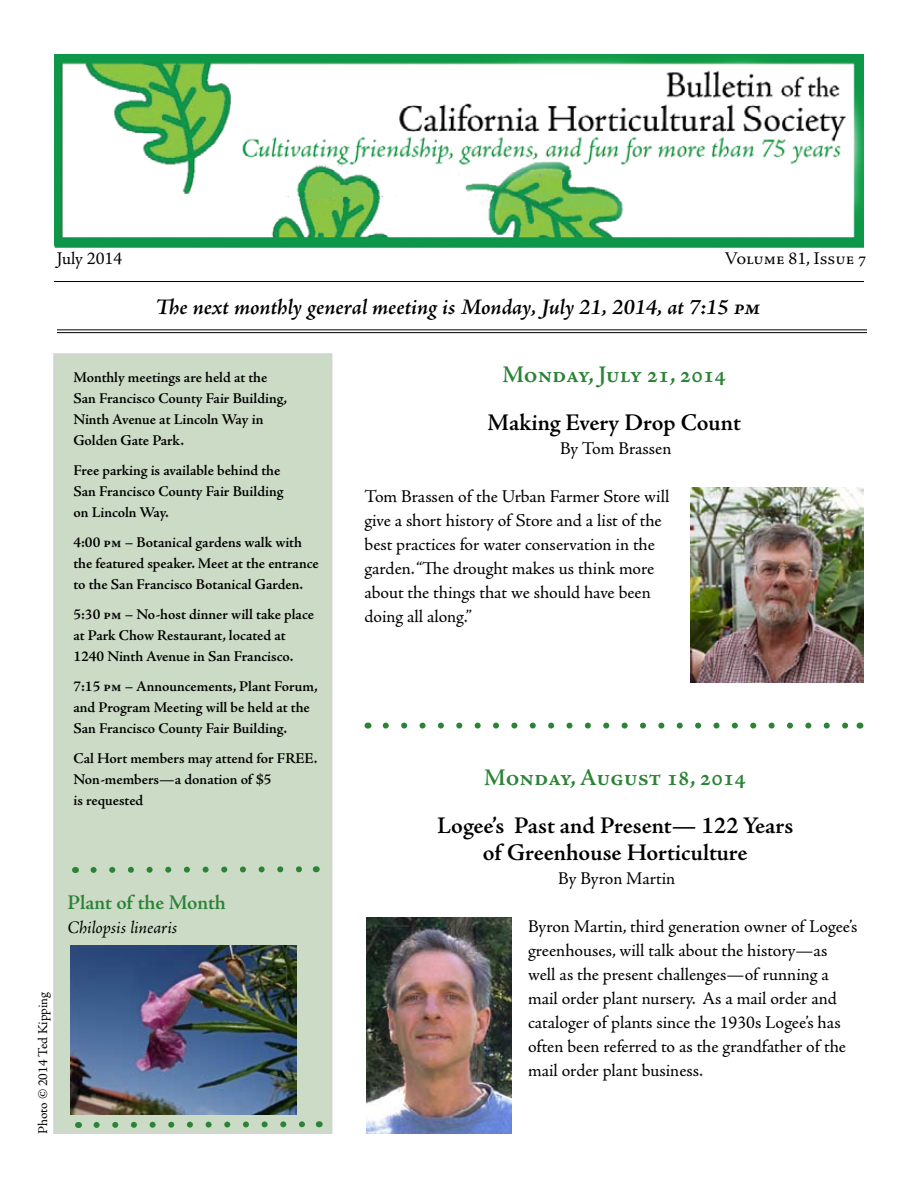
<style>
.page{position:relative;width:918px;height:1188px;background:#fff}
.page>*{position:absolute;margin:0;border:0;box-sizing:border-box;transform-origin:0 0}
.t1{font:600 24px/27px "Adobe Jenson Pro";letter-spacing:-.01em;color:#000;text-align:center}
.t2{font:600 24px "Adobe Jenson Pro";color:#2b8336}
.t3{font:italic 600 22.5px "Adobe Jenson Pro";color:#000}
.t4{font:600 21px "Adobe Jenson Pro";color:#2b8336}
.t5{font:18px/24px "Adobe Jenson Pro";letter-spacing:-.005em;color:#000}
.t6{font:italic 18px "Adobe Jenson Pro";color:#000}
.t7{font:600 15px/21px "Adobe Jenson Pro";letter-spacing:-.005em;color:#000}
.t8{font:13.5px "Adobe Jenson Pro";letter-spacing:-.005em;color:#000}
</style>
<div class="page">
<div style="left:53px;top:353px;width:279px;height:781px;background:#ccdbc6;border:2px solid #d1d3d4"></div>
<img style="left:54px;top:54px;width:810px;height:194px">
<hr style="left:54px;top:281px;width:810px;height:1px;background:#000">
<svg style="left:386px;top:723px;width:463px;height:6px"></svg>
<svg style="left:90px;top:866px;width:227px;height:7px"></svg>
<svg style="left:93px;top:1121px;width:227px;height:7px"></svg>
<img style="left:70px;top:945px;width:226px;height:169px">
<hr style="left:57px;top:329px;width:810px;height:1px;background:#000">
<hr style="left:57px;top:332px;width:810px;height:1px;background:#000">
<img style="left:367px;top:918px;width:145px;height:216px">
<img style="left:690px;top:488px;width:174px;height:194px">
<p class="t5" style="left:57px;top:247px;width:67px">July 2014</p>
<p class="t5" style="left:724px;top:247px;width:144px">Volume 81, Issue 7</p>
<h2 class="t3" style="left:156px;top:295px;width:607px">The next monthly general meeting is Monday, July 21, 2014, at 7:15 pm</h2>
<p class="t7" style="left:74px;top:367px;width:215px">Monthly meetings are held at the<br>San Francisco County Fair Building,<br>Ninth Avenue at Lincoln Way in<br>Golden Gate Park.</p>
<p class="t7" style="left:74px;top:460px;width:212px">Free parking is available behind the<br>San Francisco County Fair Building on Lincoln Way.</p>
<p class="t7" style="left:74px;top:532px;width:247px">4:00 pm – Botanical gardens walk with the featured speaker. Meet at the entrance to the San Francisco Botanical Garden.</p>
<p class="t7" style="left:74px;top:604px;width:242px">5:30 pm – No-host dinner will take place at Park Chow Restaurant, located at<br>1240 Ninth Avenue in San Francisco.</p>
<p class="t7" style="left:74px;top:676px;width:246px">7:15 pm – Announcements, Plant Forum, and Program Meeting will be held at the<br>San Francisco County Fair Building.</p>
<p class="t7" style="left:74px;top:748px;width:246px">Cal Hort members may attend for FREE.<br>Non-members—a donation of $5<br>is requested</p>
<h3 class="t4" style="left:68px;top:890px;width:160px">Plant of the Month</h3>
<p class="t6" style="left:68px;top:917px;width:111px">Chilopsis linearis</p>
<p class="t8" style="left:35px;top:1134px;width:144px;rotate:-90deg">Photo © 2014 Ted Kipping</p>
<h1 class="t2" style="left:502px;top:361px;width:225px">Monday, July 21, 2014</h1>
<h1 class="t1" style="left:488px;top:409px;width:255px">Making Every Drop Count</h1>
<p class="t5" style="left:560px;top:436px;width:113px">By Tom Brassen</p>
<p class="t5" style="left:365px;top:484px;width:306px">Tom Brassen of the Urban Farmer Store will give a short history of Store and a list of the best practices for water conservation in the garden. “The drought makes us think more about the things that we should have been doing all along.”</p>
<h1 class="t2" style="left:484px;top:764px;width:263px">Monday, August 18, 2014</h1>
<h1 class="t1" style="left:437px;top:813px;width:358px">Logee’s Past and Present— 122 Years of Greenhouse Horticulture</h1>
<p class="t5" style="left:558px;top:867px;width:119px">By Byron Martin</p>
<p class="t5" style="left:528px;top:915px;width:331px">Byron Martin, third generation owner of Logee’s greenhouses, will talk about the history—as well as the present challenges—of running a mail order plant nursery. As a mail order and cataloger of plants since the 1930s Logee’s has often been referred to as the grandfather of the mail order plant business.</p>
</div>
